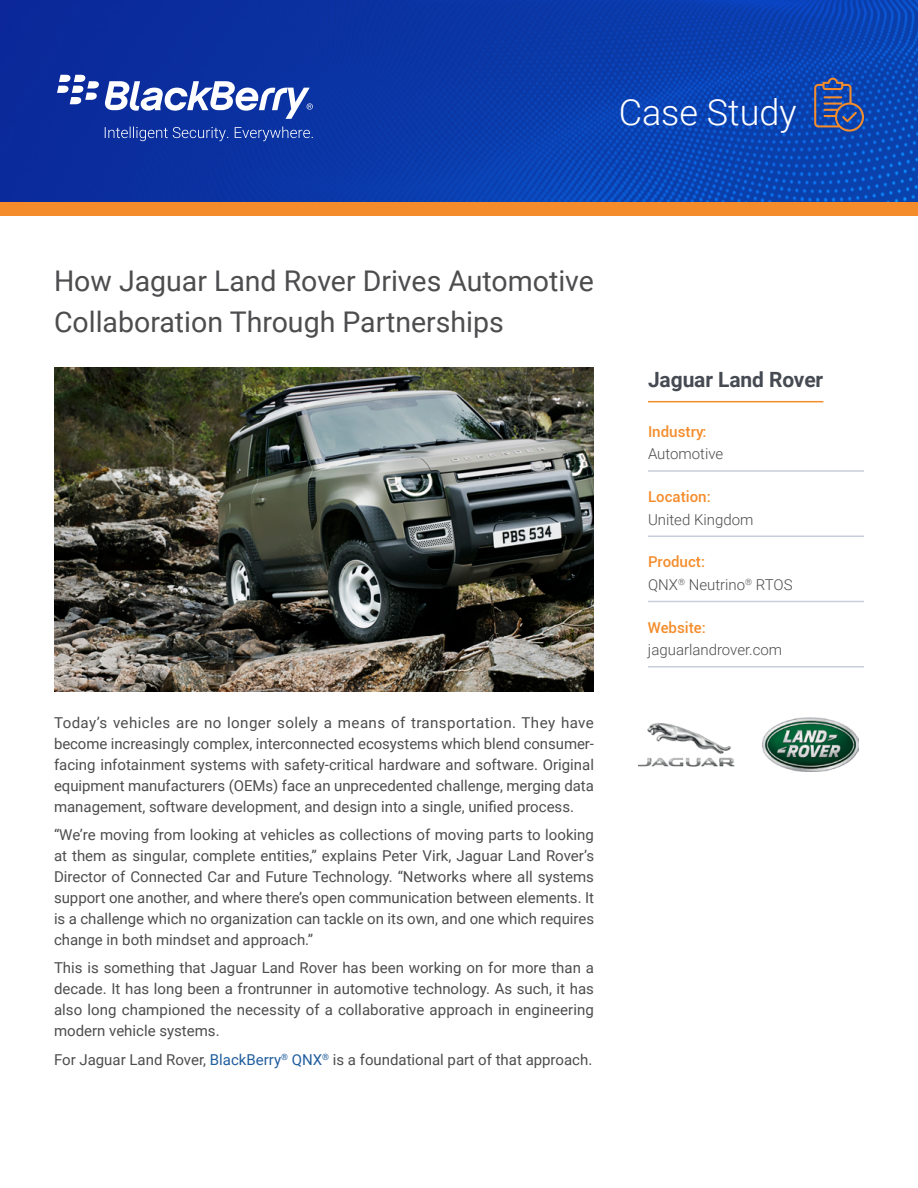
<style>
.page{position:relative;width:918px;height:1188px;background:#fff}
.page>*{position:absolute;margin:0;border:0;box-sizing:border-box;transform-origin:0 0}
.t1{font:300 36px "Roboto";color:#fff}
.t2{font:28.5px/40.5px "Roboto";color:#4d4d4f}
.t3{font:700 21px "Roboto";letter-spacing:-.005em;color:#464b53}
.t4{font:15px/21px "Roboto";color:#4d4d4f;text-align:justify}
.t5{font:300 15px/22.5px "Roboto";color:#4d4d4f}
.t6{font:500 15px "Roboto";color:#f48c2b}
.s1{color:#215e9e}
.s2{font-weight:500;color:#f48c2b}
</style>
<div class="page">
<img style="left:0;top:0;width:918px;height:202px">
<div style="left:0;top:202px;width:918px;height:14px;background:#f48c2b"></div>
<svg style="left:814px;top:78px;width:50px;height:54px;background:#415592"></svg>
<img style="left:54px;top:367px;width:540px;height:324px">
<hr style="left:648px;top:401px;width:175px;height:1px;background:#f48c2b">
<hr style="left:648px;top:470px;width:216px;height:2px;background:#c8cfda">
<hr style="left:648px;top:536px;width:216px;height:1px;background:#c8cfda">
<hr style="left:648px;top:601px;width:216px;height:1px;background:#c8cfda">
<hr style="left:648px;top:666px;width:216px;height:2px;background:#c8cfda">
<svg style="left:57px;top:75px;width:256px;height:44px"></svg>
<svg style="left:105px;top:127px;width:208px;height:14px;background:#3150ae"></svg>
<img style="left:638px;top:717px;width:221px;height:55px">
<h1 class="t1" style="left:619px;top:87px;width:179px">Case Study</h1>
<h2 class="t2" style="left:54px;top:260px;width:542px">How Jaguar Land Rover Drives Automotive<br>Collaboration Through Partnerships</h2>
<p class="t4" style="left:54px;top:712px;width:542px">Today’s vehicles are no longer solely a means of transportation. They have become increasingly complex, interconnected ecosystems which blend consumer&shy;facing infotainment systems with safety-critical hardware and software. Original equipment manufacturers (OEMs) face an unprecedented challenge, merging data management, software development, and design into a single, unified process.</p>
<p class="t4" style="left:54px;top:824px;width:542px">“We’re moving from looking at vehicles as collections of moving parts to looking at them as singular, complete entities,” explains Peter Virk, Jaguar Land Rover’s Director of Connected Car and Future Technology. “Networks where all systems support one another, and where there’s open communication between elements. It is a challenge which no organization can tackle on its own, and one which requires change in both mindset and approach.”</p>
<p class="t4" style="left:54px;top:956px;width:542px">This is something that Jaguar Land Rover has been working on for more than a decade. It has long been a frontrunner in automotive technology. As such, it has also long championed the necessity of a collaborative approach in engineering modern vehicle systems.</p>
<p class="t4" style="left:54px;top:1049px;width:540px">For Jaguar Land Rover, <span class="s1">BlackBerry</span><sup>®</sup> <span class="s1">QNX</span><sup>®</sup> is a foundational part of that approach.</p>
<h3 class="t3" style="left:648px;top:365px;width:177px">Jaguar Land Rover</h3>
<p class="t6" style="left:648px;top:421px;width:60px">Industry:</p>
<p class="t5" style="left:648px;top:442px;width:77px">Automotive</p>
<p class="t6" style="left:648px;top:486px;width:64px">Location:</p>
<p class="t5" style="left:648px;top:508px;width:107px">United Kingdom</p>
<p class="t5" style="left:648px;top:550px;width:146px"><span class="s2">Product:<br></span>QNX<sup>®</sup> Neutrino<sup>®</sup> RTOS</p>
<p class="t6" style="left:648px;top:617px;width:59px">Website:</p>
<p class="t5" style="left:648px;top:638px;width:136px">jaguarlandrover.com</p>
</div>
